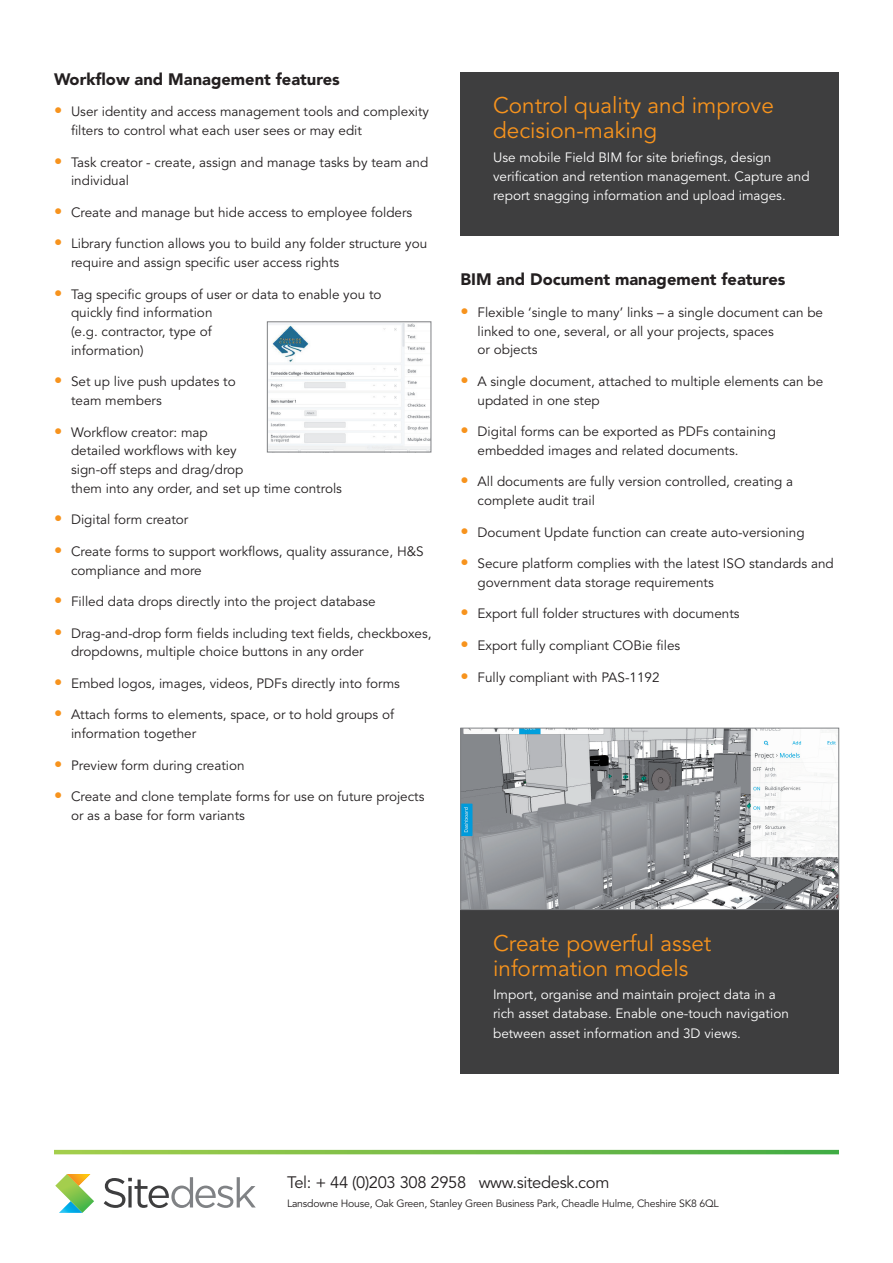
<style>
.page{position:relative;width:893px;height:1263px;background:#fff}
.page>*{position:absolute;margin:0;border:0;box-sizing:border-box;transform-origin:0 0}
.t1{font:22.5px/25.2px "Avenir";color:#f7931d}
.t2{font:900 16.5px "Avenir";color:#231f20}
.t3{font:16.5px "Avenir";letter-spacing:-.02em;color:#231f20}
.t4{font:13.5px/18.8px "Avenir";color:#231f20}
.t5{font:13.5px/19.2px "Avenir";color:#fff}
.t6{font:10.5px "Avenir";letter-spacing:-.02em;color:#231f20}
.s1{font-size:16.5px;color:#f7931d}
</style>
<div class="page">
<svg style="left:54px;top:1150px;width:785px;height:4px;background:#75bc48"></svg>
<svg style="left:104px;top:1177px;width:152px;height:31px"></svg>
<svg style="left:55px;top:1174px;width:39px;height:39px"></svg>
<div style="left:460px;top:910px;width:379px;height:163px;background:#3e3e3f"></div>
<div style="left:460px;top:72px;width:379px;height:164px;background:#3e3e3f"></div>
<img style="left:269px;top:324px;width:160px;height:126px">
<div style="left:267px;top:322px;width:164px;height:130px;border:1px solid #808285"></div>
<img style="left:462px;top:730px;width:375px;height:178px">
<div style="left:460px;top:728px;width:379px;height:182px;border:1px solid #808285"></div>
<p class="t2" style="left:54px;top:69px;width:287px">Workflow and Management features</p>
<p class="t4" style="left:71px;top:103px;width:360px;text-indent:-17px"><span class="s1">•</span> User identity and access management tools and complexity filters to control what each user sees or may edit</p>
<p class="t4" style="left:71px;top:153px;width:359px;text-indent:-17px"><span class="s1">•</span> Task creator - create, assign and manage tasks by team and individual</p>
<p class="t4" style="left:54px;top:203px;width:360px"><span class="s1">•</span> Create and manage but hide access to employee folders</p>
<p class="t4" style="left:71px;top:235px;width:358px;text-indent:-17px"><span class="s1">•</span> Library function allows you to build any folder structure you require and assign specific user access rights</p>
<p class="t4" style="left:71px;top:285px;width:312px;text-indent:-17px"><span class="s1">•</span> Tag specific groups of user or data to enable you to quickly find information<br>(e.g. contractor, type of<br>information)</p>
<p class="t4" style="left:71px;top:373px;width:166px;text-indent:-17px"><span class="s1">•</span> Set up live push updates to team members</p>
<p class="t4" style="left:71px;top:423px;width:272px;text-indent:-17px"><span class="s1">•</span> Workflow creator: map<br>detailed workflows with key<br>sign-off steps and drag/drop<br>them into any order, and set up time controls</p>
<p class="t4" style="left:54px;top:511px;width:136px"><span class="s1">•</span> Digital form creator</p>
<p class="t4" style="left:71px;top:542px;width:354px;text-indent:-17px"><span class="s1">•</span> Create forms to support workflows, quality assurance, H&amp;S compliance and more</p>
<p class="t4" style="left:54px;top:592px;width:323px"><span class="s1">•</span> Filled data drops directly into the project database</p>
<p class="t4" style="left:71px;top:624px;width:362px;text-indent:-17px"><span class="s1">•</span> Drag-and-drop form fields including text fields, checkboxes, dropdowns, multiple choice buttons in any order</p>
<p class="t4" style="left:54px;top:674px;width:347px"><span class="s1">•</span> Embed logos, images, videos, PDFs directly into forms</p>
<p class="t4" style="left:71px;top:706px;width:324px;text-indent:-17px"><span class="s1">•</span> Attach forms to elements, space, or to hold groups of information together</p>
<p class="t4" style="left:54px;top:756px;width:192px"><span class="s1">•</span> Preview form during creation</p>
<p class="t4" style="left:71px;top:788px;width:355px;text-indent:-17px"><span class="s1">•</span> Create and clone template forms for use on future projects or as a base for form variants</p>
<h1 class="t1" style="left:493px;top:93px;width:282px">Control quality and improve decision-making</h1>
<p class="t5" style="left:493px;top:148px;width:318px">Use mobile Field BIM for site briefings, design verification and retention management. Capture and report snagging information and upload images.</p>
<p class="t2" style="left:460px;top:270px;width:327px">BIM and Document management features</p>
<p class="t4" style="left:477px;top:303px;width:347px;text-indent:-17px"><span class="s1">•</span> Flexible ‘single to many’ links – a single document can be linked to one, several, or all your projects, spaces<br>or objects</p>
<p class="t4" style="left:477px;top:372px;width:347px;text-indent:-17px"><span class="s1">•</span> A single document, attached to multiple elements can be updated in one step</p>
<p class="t4" style="left:477px;top:423px;width:300px;text-indent:-17px"><span class="s1">•</span> Digital forms can be exported as PDFs containing embedded images and related documents.</p>
<p class="t4" style="left:477px;top:473px;width:317px;text-indent:-17px"><span class="s1">•</span> All documents are fully version controlled, creating a complete audit trail</p>
<p class="t4" style="left:460px;top:523px;width:346px"><span class="s1">•</span> Document Update function can create auto-versioning</p>
<p class="t4" style="left:477px;top:555px;width:358px;text-indent:-17px"><span class="s1">•</span> Secure platform complies with the latest ISO standards and government data storage requirements</p>
<p class="t4" style="left:460px;top:605px;width:281px"><span class="s1">•</span> Export full folder structures with documents</p>
<p class="t4" style="left:460px;top:636px;width:221px"><span class="s1">•</span> Export fully compliant COBie files</p>
<p class="t4" style="left:460px;top:668px;width:201px"><span class="s1">•</span> Fully compliant with PAS-1192</p>
<h1 class="t1" style="left:493px;top:931px;width:220px">Create powerful asset information models</h1>
<p class="t5" style="left:493px;top:985px;width:297px">Import, organise and maintain project data in a rich asset database. Enable one-touch navigation between asset information and 3D views.</p>
<p class="t3" style="left:287px;top:1173px;width:324px">Tel: + 44 (0)203 308 2958 www.sitedesk.com</p>
<p class="t6" style="left:287px;top:1197px;width:433px">Lansdowne House, Oak Green, Stanley Green Business Park, Cheadle Hulme, Cheshire SK8 6QL</p>
</div>
